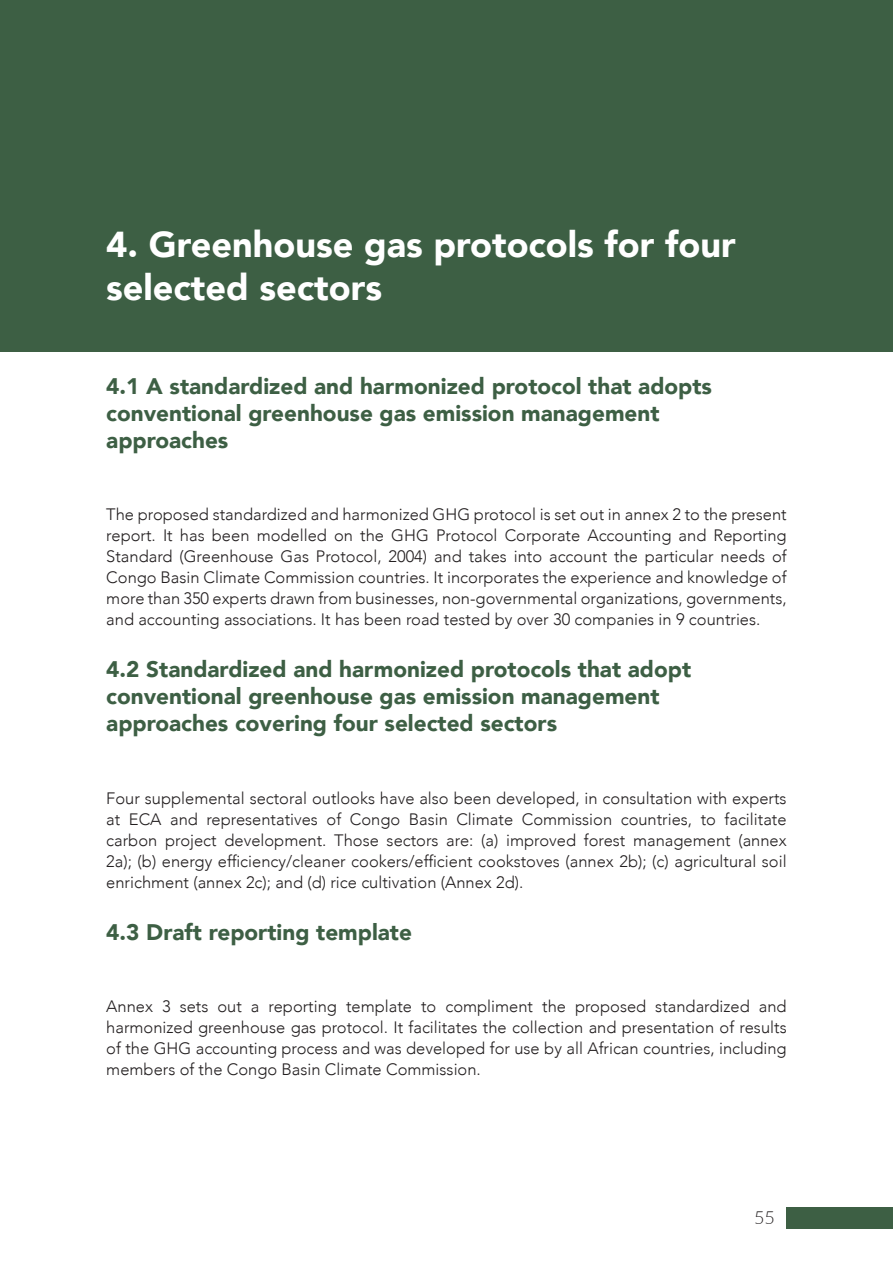
<style>
.page{position:relative;width:893px;height:1263px;background:#fff}
.page>*{position:absolute;margin:0;border:0;box-sizing:border-box;transform-origin:0 0}
.t1{font:900 36px/43.2px "Avenir";color:#fff}
.t2{font:900 22.5px/27px "Avenir";color:#3d5f44}
.t3{font:300 18px "Lato";color:#231f20}
.t4{font:300 16.5px/21px "Avenir";color:#231f20;text-align:justify}
</style>
<div class="page">
<div style="left:787px;top:1208px;width:106px;height:21px;background:#3d5f44"></div>
<div style="left:0;top:0;width:893px;height:351px;background:#3d5f44"></div>
<h1 class="t1" style="left:106px;top:221px;width:631px">4. Greenhouse gas protocols for four selected sectors</h1>
<h2 class="t2" style="left:106px;top:372px;width:607px">4.1 A standardized and harmonized protocol that adopts conventional greenhouse gas emission management approaches</h2>
<p class="t4" style="left:106px;top:504px;width:682px">The proposed standardized and harmonized GHG protocol is set out in annex 2 to the present report. It has been modelled on the GHG Protocol Corporate Accounting and Reporting Standard (Greenhouse Gas Protocol, 2004) and takes into account the particular needs of Congo Basin Climate Commission countries. It incorporates the experience and knowledge of more than 350 experts drawn from businesses, non-governmental organizations, governments, and accounting associations. It has been road tested by over 30 companies in 9 countries.</p>
<h2 class="t2" style="left:106px;top:655px;width:586px">4.2 Standardized and harmonized protocols that adopt conventional greenhouse gas emission management approaches covering four selected sectors</h2>
<p class="t4" style="left:106px;top:787px;width:682px">Four supplemental sectoral outlooks have also been developed, in consultation with experts at ECA and representatives of Congo Basin Climate Commission countries, to facilitate carbon project development. Those sectors are: (a) improved forest management (annex 2a); (b) energy efficiency/cleaner cookers/efficient cookstoves (annex 2b); (c) agricultural soil enrichment (annex 2c); and (d) rice cultivation (Annex 2d).</p>
<h2 class="t2" style="left:106px;top:918px;width:307px">4.3 Draft reporting template</h2>
<p class="t4" style="left:106px;top:996px;width:682px">Annex 3 sets out a reporting template to compliment the proposed standardized and harmonized greenhouse gas protocol. It facilitates the collection and presentation of results of the GHG accounting process and was developed for use by all African countries, including members of the Congo Basin Climate Commission.</p>
<p class="t3" style="left:754px;top:1205px;width:22px">55</p>
</div>
